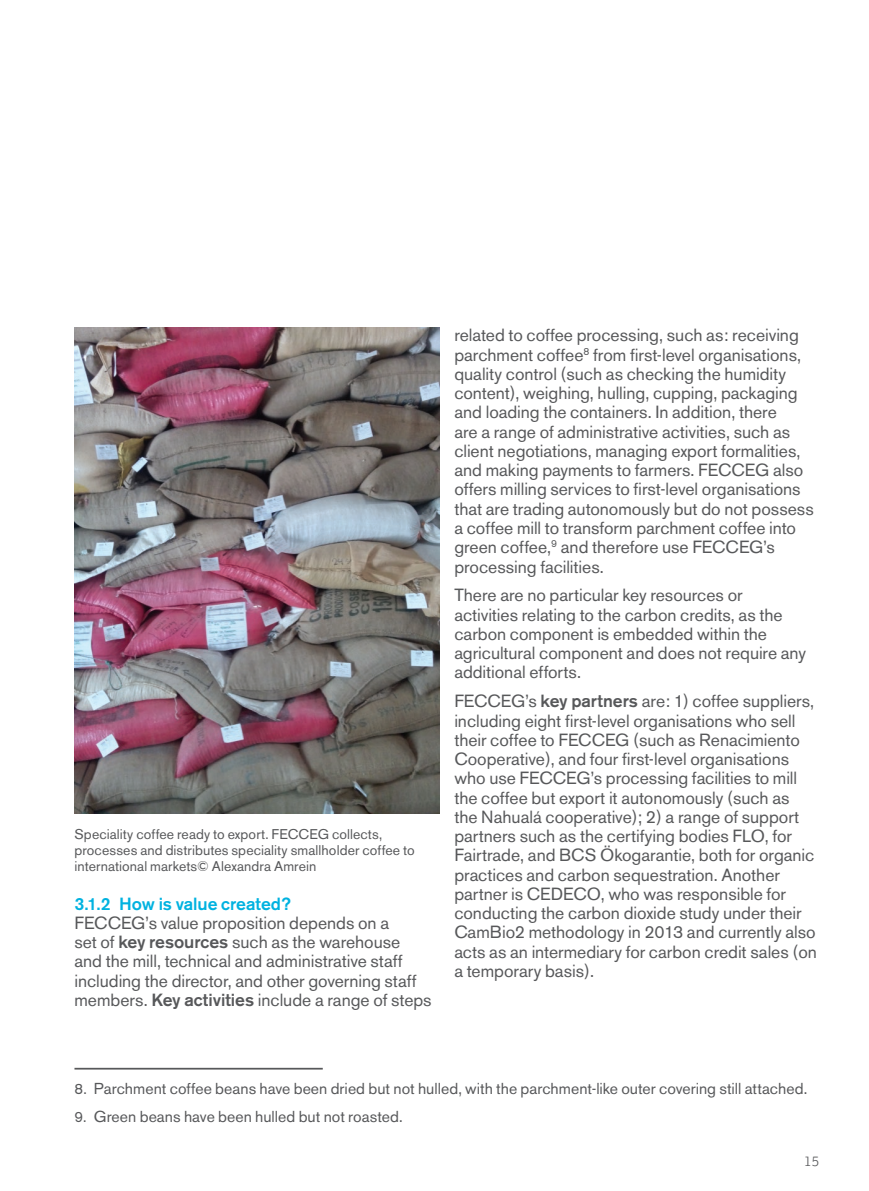
<style>
.page{position:relative;width:869px;height:1191px;background:#fff}
.page>*{position:absolute;margin:0;border:0;box-sizing:border-box;transform-origin:0 0}
.t1{font:17.5px/19.2px "Akzidenz Grotesk BE";color:#57585a}
.t2{font:500 17.5px "Akzidenz Grotesk BE";letter-spacing:-.005em;color:#00b2e0}
.t3{font:15.75px "Akzidenz Grotesk BE";color:#57585a}
.t4{font:14px/15.8px "Akzidenz Grotesk BE";letter-spacing:.005em;color:#57585a}
.t5{font:300 14px "Lexia";color:#57585a}
.s1{font-weight:500}
.s2{font-size:14.88px}
</style>
<div class="page">
<img style="left:74px;top:327px;width:365px;height:487px">
<hr style="left:74px;top:1067px;width:248px;height:2px;background:#57585a">
<p class="t4" style="left:74px;top:826px;width:341px">Speciality coffee ready to export. FECCEG collects, processes and distributes speciality smallholder coffee to international markets© Alexandra Amrein</p>
<p class="t2" style="left:74px;top:892px;width:218px">3.1.2 How is value created?</p>
<p class="t1" style="left:74px;top:913px;width:358px">FECCEG’s value proposition depends on a<br>set of <span class="s1">key resources</span> such as the warehouse and the mill, technical and administrative staff including the director, and other governing staff members. <span class="s1">Key activities</span> include a range of steps</p>
<p class="t1" style="left:454px;top:326px;width:361px">related to coffee processing, such as: receiving parchment coffee<sup>8</sup> from first-level organisations, quality control (such as checking the humidity content), weighing, hulling, cupping, packaging and loading the containers. In addition, there<br>are a range of administrative activities, such as client negotiations, managing export formalities, and making payments to farmers. FECCEG also offers milling services to first-level organisations that are trading autonomously but do not possess a coffee mill to transform parchment coffee into green coffee,<sup>9</sup> and therefore use FECCEG’s processing facilities.</p>
<p class="t1" style="left:454px;top:585px;width:353px">There are no particular key resources or activities relating to the carbon credits, as the carbon component is embedded within the agricultural component and does not require any additional efforts.</p>
<p class="t1" style="left:454px;top:691px;width:364px">FECCEG’s <span class="s1">key partners</span> are: 1) coffee suppliers, including eight first-level organisations who sell their coffee to FECCEG (such as Renacimiento Cooperative), and four first-level organisations who use FECCEG’s processing facilities to mill the coffee but export it autonomously (such as the Nahualá cooperative); 2) a range of support partners such as the certifying bodies FLO, for Fairtrade, and BCS Ökogarantie, both for organic practices and carbon sequestration. Another partner is CEDECO, who was responsible for conducting the carbon dioxide study under their CamBio2 methodology in 2013 and currently also acts as an intermediary for carbon credit sales (on a temporary basis).</p>
<p class="t3" style="left:74px;top:1079px;width:734px"><span class="s2">8.</span> Parchment coffee beans have been dried but not hulled, with the parchment-like outer covering still attached.</p>
<p class="t3" style="left:74px;top:1106px;width:329px"><span class="s2">9.</span> Green beans have been hulled but not roasted.</p>
<p class="t5" style="left:803px;top:1152px;width:17px">15</p>
</div>
